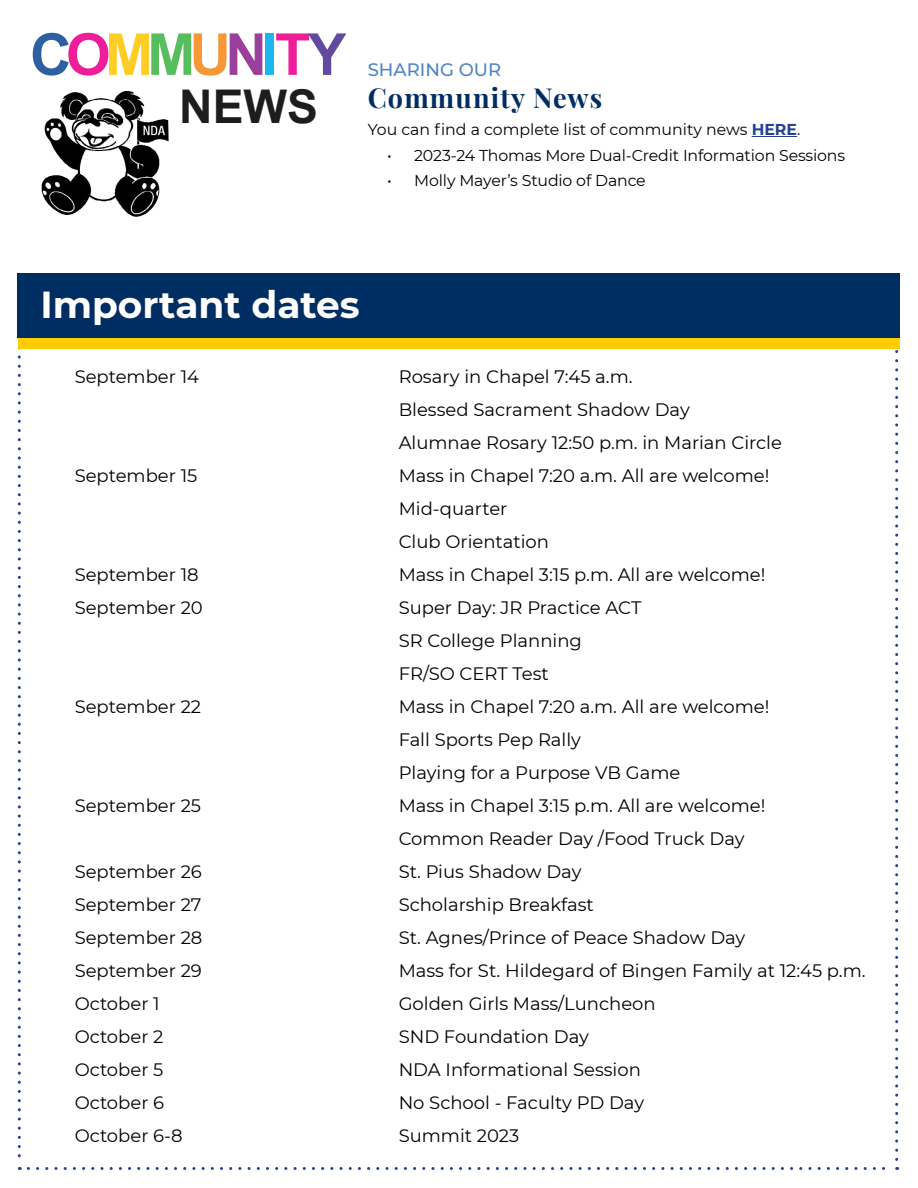
<style>
.page{position:relative;width:918px;height:1188px;background:#fff}
.page>*{position:absolute;margin:0;border:0;box-sizing:border-box;transform-origin:0 0}
.t1{font:700 57.9px "Arial";letter-spacing:-.1em;color:#ec008c}
.t2{font:700 46.5px "Arial";color:#000}
.t3{font:700 37.5px "Montserrat";color:#fff}
.t4{font:27px "Playfair Display";letter-spacing:.045em;color:#002d62}
.t5{font:18px/33px "Montserrat";color:#000}
.t6{font:500 18px "Montserrat";color:#4f84c4}
.t7{font:15.75px "Montserrat";letter-spacing:-.01em;color:#000}
.s1{color:#114c94}
.s2{color:#ffc709}
.s3{color:#43b649}
.s4{color:#f68b1f}
.s5{color:#8e278f}
.s6{color:#00aeef}
.s7{color:#4d3293}
.s8{font-weight:700;color:#25408f}
</style>
<div class="page">
<svg style="left:18px;top:349px;width:3px;height:821px"></svg>
<svg style="left:28px;top:1167px;width:870px;height:3px"></svg>
<svg style="left:895px;top:350px;width:3px;height:809px"></svg>
<div style="left:18px;top:273px;width:882px;height:65px;background:#002d62"></div>
<div style="left:18px;top:338px;width:881px;height:11px;background:#ffcd03"></div>
<img style="left:41px;top:91px;width:128px;height:126px">
<hr style="left:752px;top:136px;width:45px;height:1px;background:#25408f">
<h1 class="t1" style="left:30px;top:16px;width:318px"><span class="s1">C</span>O<span class="s2">M</span><span class="s3">M</span><span class="s4">U</span><span class="s5">N</span><span class="s6">I</span>T<span class="s7">Y</span></h1>
<h2 class="t2" style="left:179px;top:76px;width:140px">NEWS</h2>
<p class="t6" style="left:368px;top:57px;width:135px">SHARING OUR</p>
<h3 class="t4" style="left:368px;top:77px;width:236px">Community News</h3>
<p class="t7" style="left:368px;top:119px;width:434px">You can find a complete list of community news <span class="s8">HERE</span>.</p>
<p class="t7" style="left:387px;top:144px;width:459px">• 2023-24 Thomas More Dual-Credit Information Sessions</p>
<p class="t7" style="left:387px;top:170px;width:260px">• Molly Mayer’s Studio of Dance</p>
<h3 class="t3" style="left:40px;top:278px;width:321px">Important dates</h3>
<p class="t5" style="left:75px;top:360px;width:126px">September 14</p>
<p class="t5" style="left:399px;top:360px;width:385px">Rosary in Chapel 7:45 a.m.<br>Blessed Sacrament Shadow Day<br>Alumnae Rosary 12:50 p.m. in Marian Circle</p>
<p class="t5" style="left:75px;top:459px;width:124px">September 15</p>
<p class="t5" style="left:399px;top:459px;width:372px">Mass in Chapel 7:20 a.m. All are welcome!<br>Mid-quarter<br>Club Orientation</p>
<p class="t5" style="left:75px;top:558px;width:126px">September 18</p>
<p class="t5" style="left:399px;top:558px;width:368px">Mass in Chapel 3:15 p.m. All are welcome!</p>
<p class="t5" style="left:75px;top:591px;width:130px">September 20</p>
<p class="t5" style="left:399px;top:591px;width:244px">Super Day: JR Practice ACT<br>SR College Planning<br>FR/SO CERT Test</p>
<p class="t5" style="left:75px;top:690px;width:128px">September 22</p>
<p class="t5" style="left:399px;top:690px;width:372px">Mass in Chapel 7:20 a.m. All are welcome!<br>Fall Sports Pep Rally<br>Playing for a Purpose VB Game</p>
<p class="t5" style="left:75px;top:789px;width:128px">September 25</p>
<p class="t5" style="left:399px;top:789px;width:368px">Mass in Chapel 3:15 p.m. All are welcome!<br>Common Reader Day /Food Truck Day</p>
<p class="t5" style="left:75px;top:855px;width:129px">September 26</p>
<p class="t5" style="left:399px;top:855px;width:184px">St. Pius Shadow Day</p>
<p class="t5" style="left:75px;top:888px;width:128px">September 27</p>
<p class="t5" style="left:399px;top:888px;width:197px">Scholarship Breakfast</p>
<p class="t5" style="left:75px;top:921px;width:129px">September 28</p>
<p class="t5" style="left:399px;top:921px;width:348px">St. Agnes/Prince of Peace Shadow Day</p>
<p class="t5" style="left:75px;top:954px;width:129px">September 29</p>
<p class="t5" style="left:399px;top:954px;width:468px">Mass for St. Hildegard of Bingen Family at 12:45 p.m.</p>
<p class="t5" style="left:75px;top:987px;width:87px">October 1</p>
<p class="t5" style="left:399px;top:987px;width:259px">Golden Girls Mass/Luncheon</p>
<p class="t5" style="left:75px;top:1020px;width:90px">October 2</p>
<p class="t5" style="left:399px;top:1020px;width:192px">SND Foundation Day</p>
<p class="t5" style="left:75px;top:1053px;width:90px">October 5</p>
<p class="t5" style="left:399px;top:1053px;width:244px">NDA Informational Session</p>
<p class="t5" style="left:75px;top:1086px;width:91px">October 6</p>
<p class="t5" style="left:399px;top:1086px;width:247px">No School - Faculty PD Day</p>
<p class="t5" style="left:75px;top:1119px;width:110px">October 6-8</p>
<p class="t5" style="left:399px;top:1119px;width:122px">Summit 2023</p>
</div>
